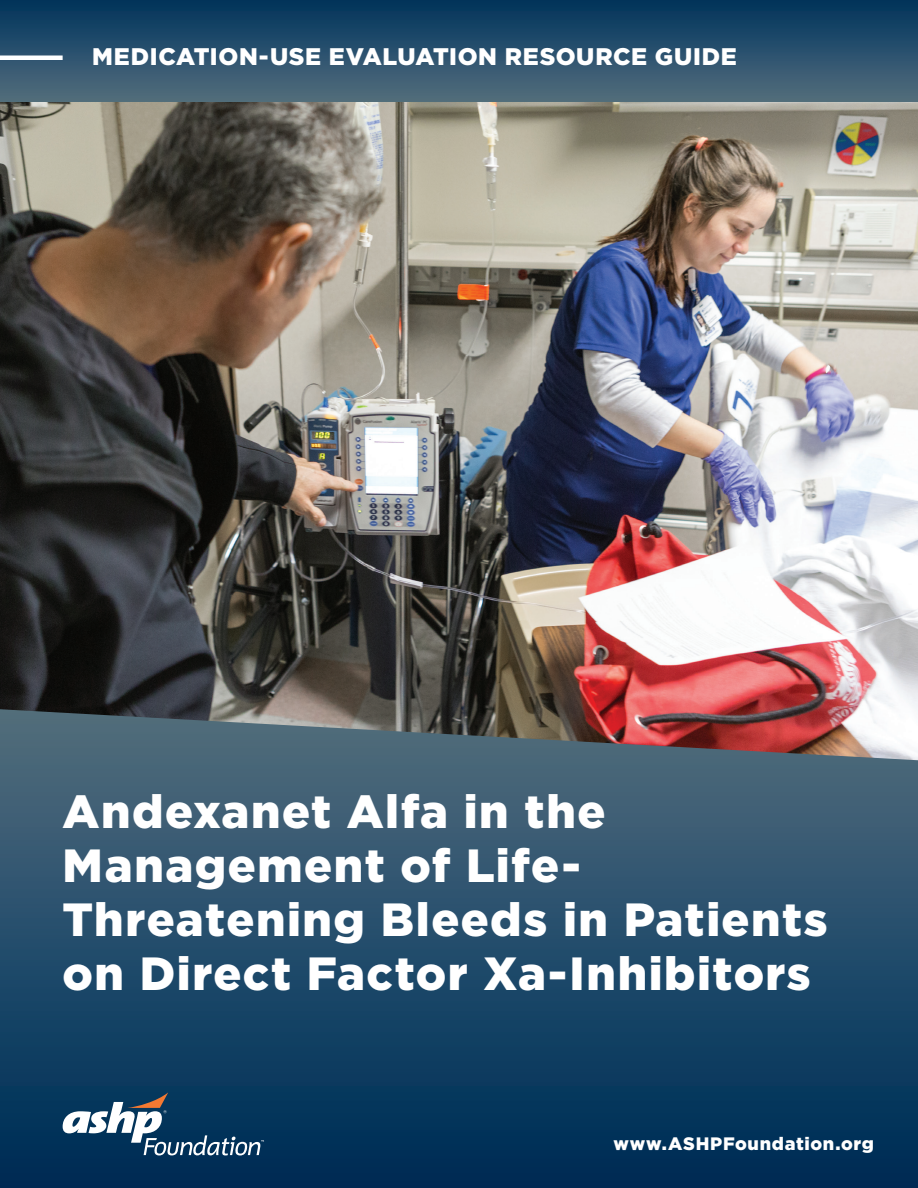
<style>
.page{position:relative;width:918px;height:1188px;background:#fff}
.page>*{position:absolute;margin:0;border:0;box-sizing:border-box;transform-origin:0 0}
.t1{font:900 46.5px/54px "Gotham";letter-spacing:.03em;color:#fff}
.t2{font:900 24px "Gotham";letter-spacing:.025em;color:#fff}
.t3{font:900 18px "Gotham";letter-spacing:.04em;color:#fff}
</style>
<div class="page">
<img style="left:0;top:102px;width:918px;height:607px">
<div style="left:0;top:0;width:918px;height:102px;background:linear-gradient(to bottom,#00335c,#526d7d)"></div>
<svg style="left:0;top:709px;width:918px;height:479px;background:#284c68"></svg>
<svg style="left:63px;top:1092px;width:201px;height:63px"></svg>
<hr style="left:0;top:56px;width:63px;height:4px;background:#fff">
<p class="t2" style="left:92px;top:40px;width:646px">MEDICATION-USE EVALUATION RESOURCE GUIDE</p>
<p class="t1" style="left:63px;top:784px;width:767px">Andexanet Alfa in the<br>Management of Life-<br>Threatening Bleeds in Patients on Direct Factor Xa-Inhibitors</p>
<p class="t3" style="left:614px;top:1131px;width:262px">www.ASHPFoundation.org</p>
</div>
